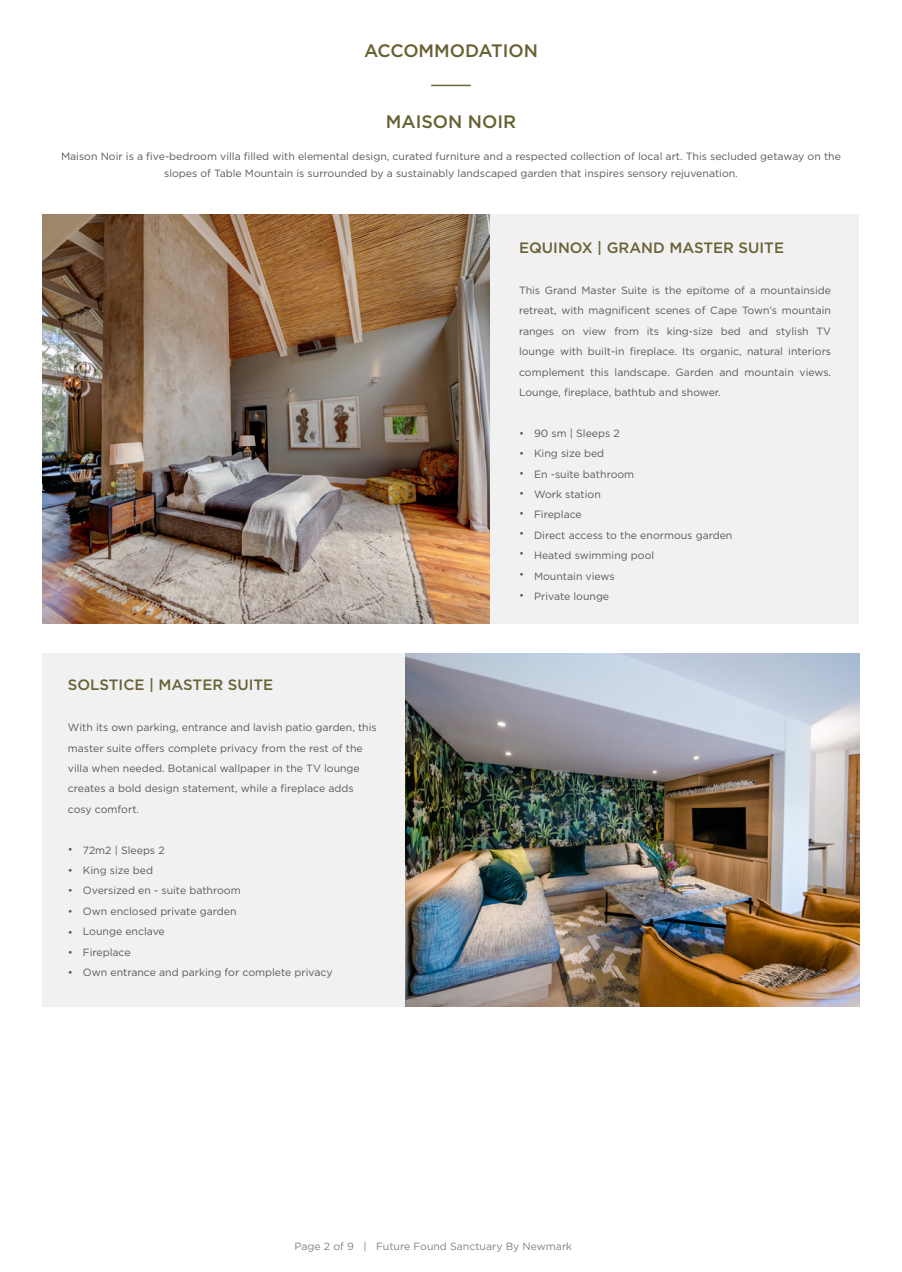
<style>
.page{position:relative;width:902px;height:1272px;background:#fff}
.page>*{position:absolute;margin:0;border:0;box-sizing:border-box;transform-origin:0 0}
.t1{font:500 18px "Gotham";color:#676132}
.t2{font:500 15px "Gotham";color:#686234}
.t3{font:10.5px/20.4px "Gotham";color:#58595b}
.t4{font:10.5px "Gotham";color:#808285}
</style>
<div class="page">
<div style="left:451px;top:214px;width:407px;height:409px;background:#f1f1f2"></div>
<hr style="left:431px;top:85px;width:39px;height:1px;background:#686234">
<div style="left:42px;top:653px;width:376px;height:353px;background:#f1f1f2"></div>
<img style="left:43px;top:214px;width:446px;height:409px">
<img style="left:405px;top:653px;width:454px;height:353px">
<h1 class="t1" style="left:364px;top:39px;width:175px">ACCOMMODATION</h1>
<h1 class="t1" style="left:386px;top:110px;width:132px">MAISON NOIR</h1>
<p class="t3" style="left:61px;top:147px;width:781px;line-height:17.4px;text-align:center">Maison Noir is a five-bedroom villa filled with elemental design, curated furniture and a respected collection of local art. This secluded getaway on the slopes of Table Mountain is surrounded by a sustainably landscaped garden that inspires sensory rejuvenation.</p>
<h2 class="t2" style="left:68px;top:675px;width:207px">SOLSTICE | MASTER SUITE</h2>
<p class="t3" style="left:68px;top:717px;width:310px">With its own parking, entrance and lavish patio garden, this master suite offers complete privacy from the rest of the villa when needed. Botanical wallpaper in the TV lounge creates a bold design statement, while a fireplace adds cosy comfort.</p>
<p class="t3" style="left:83px;top:839px;width:251px">72m2 | Sleeps 2<br>King size bed<br>Oversized en - suite bathroom<br>Own enclosed private garden<br>Lounge enclave<br>Fireplace<br>Own entrance and parking for complete privacy</p>
<p class="t3" style="left:68px;top:838px;width:7px;line-height:21.3px">• •</p>
<p class="t3" style="left:68px;top:880px;width:7px;text-align:justify">• • •</p>
<p class="t3" style="left:68px;top:941px;width:7px">• •</p>
<h2 class="t2" style="left:519px;top:238px;width:266px">EQUINOX | GRAND MASTER SUITE</h2>
<p class="t3" style="left:519px;top:280px;width:313px;text-align:justify">This Grand Master Suite is the epitome of a mountainside retreat, with magnificent scenes of Cape Town’s mountain ranges on view from its king-size bed and stylish TV lounge with built-in fireplace. Its organic, natural interiors complement this landscape. Garden and mountain views.<br>Lounge, fireplace, bathtub and shower.</p>
<p class="t3" style="left:534px;top:422px;width:200px">90 sm | Sleeps 2<br>King size bed<br>En -suite bathroom<br>Work station<br>Fireplace<br>Direct access to the enormous garden<br>Heated swimming pool<br>Mountain views<br>Private lounge</p>
<p class="t3" style="left:519px;top:423px;width:7px;line-height:20px;text-align:justify">• • • • • • •</p>
<p class="t3" style="left:519px;top:563px;width:7px;line-height:21.1px">• •</p>
<p class="t4" style="left:294px;top:1239px;width:279px">Page 2 of 9 | Future Found Sanctuary By Newmark</p>
</div>
